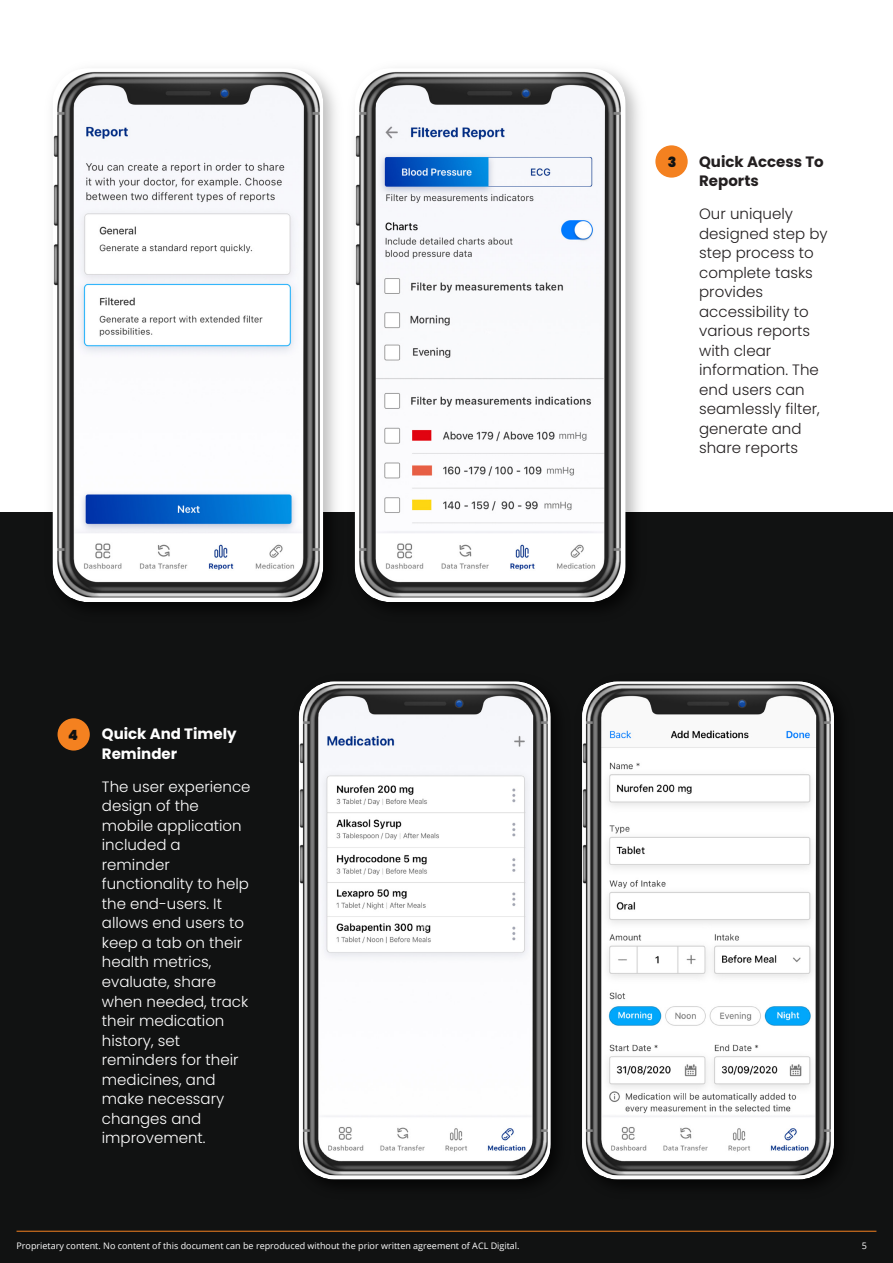
<style>
.page{position:relative;width:893px;height:1263px;background:#fff}
.page>*{position:absolute;margin:0;border:0;box-sizing:border-box;transform-origin:0 0}
.t1{font:300 15px/19.5px "Poppins";color:#fff}
.t2{font:300 15px/19.5px "Poppins";color:#231f20}
.t3{font:700 15px/19.5px "Poppins";color:#fff}
.t4{font:700 15px/19.5px "Poppins";color:#231f20}
.t5{font:900 14.1px "Poppins";color:#111212}
.t6{font:9px "Open Sans";color:#fff}
</style>
<div class="page">
<div style="left:0;top:513px;width:893px;height:750px;background:#111212"></div>
<hr style="left:17px;top:1231px;width:859px;height:1px;background:#f48120">
<img style="left:40px;top:81px;width:610px;height:524px">
<svg style="left:52px;top:68px;width:271px;height:534px"></svg>
<img style="left:53px;top:70px;width:268px;height:527px">
<svg style="left:355px;top:68px;width:271px;height:534px"></svg>
<img style="left:355px;top:70px;width:267px;height:527px">
<img style="left:298px;top:712px;width:539px;height:470px">
<img style="left:299px;top:681px;width:251px;height:494px">
<img style="left:582px;top:681px;width:251px;height:494px">
<div style="left:655px;top:145px;width:33px;height:33px;background:#f48120;border-radius:50%"></div>
<div style="left:58px;top:718px;width:32px;height:32px;background:#f48120;border-radius:50%"></div>
<p class="t5" style="left:68px;top:726px;width:11px">4</p>
<p class="t3" style="left:102px;top:724px;width:136px">Quick And Timely<br>Reminder</p>
<p class="t1" style="left:102px;top:777px;width:150px">The user experience design of the mobile application included a reminder functionality to help the end-users. It allows end users to keep a tab on their health metrics, evaluate, share when needed, track their medication history, set reminders for their medicines, and make necessary changes and improvement.</p>
<p class="t5" style="left:668px;top:154px;width:10px">3</p>
<p class="t4" style="left:699px;top:152px;width:126px">Quick Access To<br>Reports</p>
<p class="t2" style="left:699px;top:204px;width:130px">Our uniquely designed step by step process to complete tasks provides accessibility to various reports with clear information. The end users can seamlessly filter, generate and share reports</p>
<p class="t6" style="left:17px;top:1239px;width:505px">Proprietary content. No content of this document can be reproduced without the prior written agreement of ACL Digital.</p>
<p class="t6" style="left:862px;top:1239px;width:7px">5</p>
</div>
